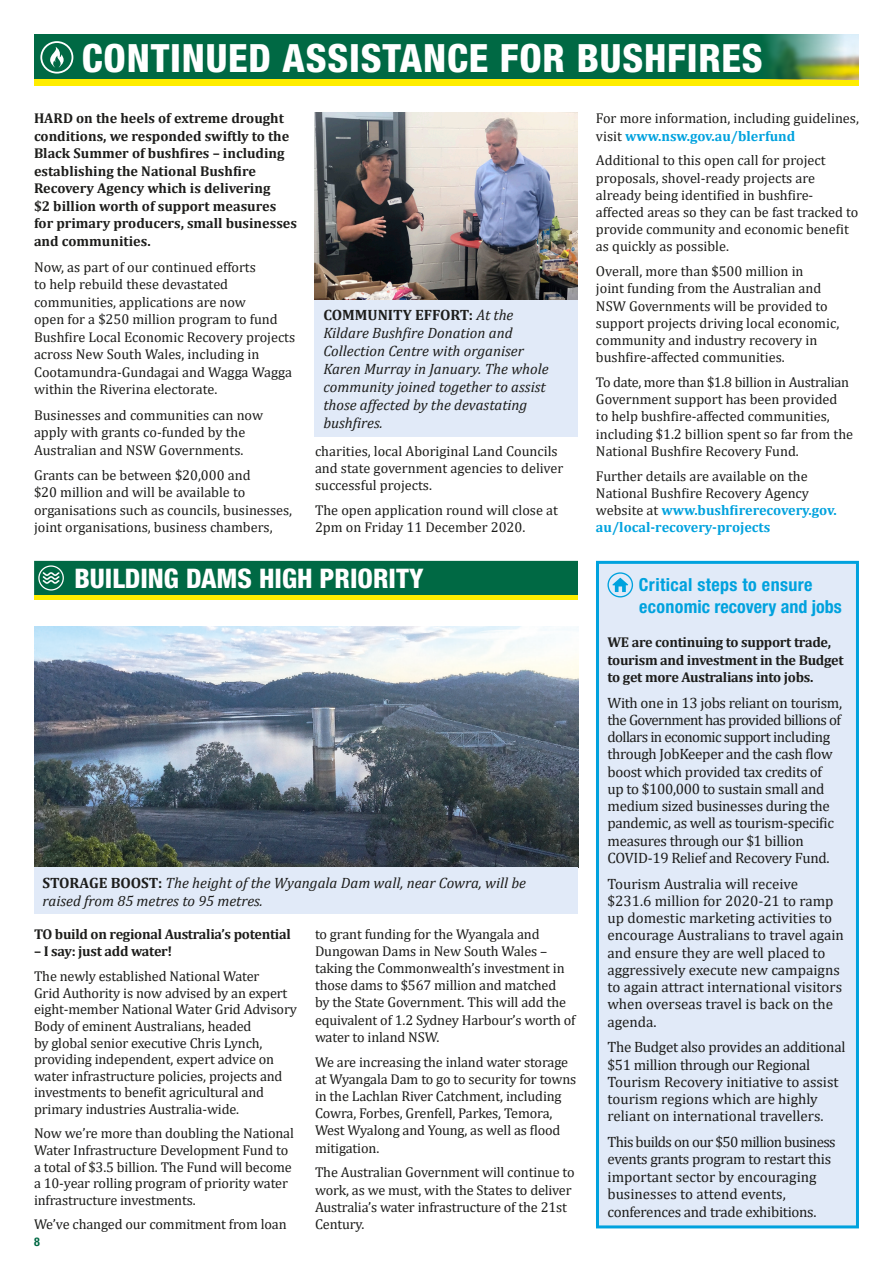
<style>
.page{position:relative;width:893px;height:1263px;background:#fff}
.page>*{position:absolute;margin:0;border:0;box-sizing:border-box;transform-origin:0 0}
.t1{font:800 condensed 39px "Helvetica Neue LT Std";letter-spacing:.02em;color:#fff}
.t2{font:800 condensed 27px "Helvetica Neue LT Std";color:#fff}
.t3{font:700 condensed 18px/21.6px "Helvetica Neue LT Std";letter-spacing:.02em;color:#00a2de}
.t4{font:15px/17.2px "Cambria";letter-spacing:-.02em;color:#1d1d1b}
.t5{font:italic 15px/18px "Cambria";color:#1d1d1b}
.t6{font:15px/17.2px "Cambria";color:#1d1d1b}
.t7{font:14.25px/17.2px "Cambria";letter-spacing:-.01em;color:#1d1d1b}
.t8{font:700 14.25px/17.5px "Cambria";color:#1d1d1b}
.t9{font:700 14.25px/17.2px "Cambria";letter-spacing:-.02em;color:#1d1d1b}
.t10{font:700 condensed 12px "Helvetica Neue LT Std";color:#006944}
.s1{font-weight:700;font-style:normal}
.s2{font-weight:700;color:#00a2de}
</style>
<div class="page">
<div style="left:34px;top:595px;width:544px;height:5px;background:#ffed00"></div>
<div style="left:34px;top:561px;width:544px;height:34px;background:#006944"></div>
<div style="left:38px;top:565px;width:26px;height:25px;border:1px solid #fff;border-radius:50%"></div>
<img style="left:34px;top:626px;width:544px;height:241px">
<div style="left:34px;top:867px;width:544px;height:47px;background:#e1eaf8"></div>
<div style="left:34px;top:34px;width:825px;height:45px;background:#006944"></div>
<div style="left:34px;top:79px;width:825px;height:6px;background:#ffed00"></div>
<svg style="left:50px;top:47px;width:14px;height:21px"></svg>
<div style="left:40px;top:41px;width:33px;height:33px;border:2px solid #fff;border-radius:50%"></div>
<img style="left:766px;top:34px;width:93px;height:45px">
<img style="left:315px;top:112px;width:263px;height:188px">
<div style="left:315px;top:300px;width:263px;height:136px;background:#e1eaf8"></div>
<div style="left:597px;top:562px;width:260px;height:665px;background:#e1eaf8"></div>
<div style="left:607px;top:572px;width:26px;height:25px;border:1px solid #00a2de;border-radius:50%"></div>
<svg style="left:612px;top:578px;width:16px;height:14px"></svg>
<div style="left:596px;top:561px;width:263px;height:667px;border:3px solid #00a2de"></div>
<h1 class="t1" style="left:82px;top:34px;width:682px">CONTINUED ASSISTANCE FOR BUSHFIRES</h1>
<p class="t8" style="left:34px;top:109px;width:264px">HARD on the heels of extreme drought conditions, we responded swiftly to the Black Summer of bushfires – including establishing the National Bushfire Recovery Agency which is delivering<br>$2 billion worth of support measures for primary producers, small businesses and communities.</p>
<p class="t7" style="left:34px;top:258px;width:263px">Now, as part of our continued efforts<br>to help rebuild these devastated communities, applications are now<br>open for a $250 million program to fund Bushfire Local Economic Recovery projects across New South Wales, including in Cootamundra-Gundagai and Wagga Wagga within the Riverina electorate.</p>
<p class="t7" style="left:34px;top:406px;width:231px">Businesses and communities can now apply with grants co-funded by the<br>Australian and NSW Governments.</p>
<p class="t7" style="left:34px;top:466px;width:260px">Grants can be between $20,000 and<br>$20 million and will be available to organisations such as councils, businesses, joint organisations, business chambers,</p>
<p class="t5" style="left:323px;top:305px;width:227px"><span class="s1">COMMUNITY EFFORT:</span> At the<br>Kildare Bushfire Donation and<br>Collection Centre with organiser<br>Karen Murray in January. The whole community joined together to assist those affected by the devastating bushfires.</p>
<p class="t7" style="left:315px;top:443px;width:250px">charities, local Aboriginal Land Councils and state government agencies to deliver successful projects.</p>
<p class="t7" style="left:315px;top:502px;width:244px">The open application round will close at<br>2pm on Friday 11 December 2020.</p>
<h2 class="t2" style="left:74px;top:561px;width:351px">BUILDING DAMS HIGH PRIORITY</h2>
<p class="t5" style="left:43px;top:873px;width:485px"><span class="s1">STORAGE BOOST:</span> The height of the Wyangala Dam wall, near Cowra, will be raised from 85 metres to 95 metres.</p>
<p class="t9" style="left:34px;top:925px;width:258px">TO build on regional Australia’s potential</p>
<p class="t9" style="left:34px;top:942px;width:140px">– I say: just add water!</p>
<p class="t7" style="left:34px;top:968px;width:264px;line-height:16.6px">The newly established National Water<br>Grid Authority is now advised by an expert eight-member National Water Grid Advisory Body of eminent Australians, headed<br>by global senior executive Chris Lynch, providing independent, expert advice on water infrastructure policies, projects and investments to benefit agricultural and primary industries Australia-wide.</p>
<p class="t7" style="left:34px;top:1125px;width:261px;line-height:16.6px">Now we’re more than doubling the National Water Infrastructure Development Fund to a total of $3.5 billion. The Fund will become a 10-year rolling program of priority water infrastructure investments.</p>
<p class="t7" style="left:34px;top:1215px;width:254px">We’ve changed our commitment from loan</p>
<p class="t10" style="left:34px;top:1234px;width:7px">8</p>
<p class="t7" style="left:315px;top:925px;width:262px">to grant funding for the Wyangala and Dungowan Dams in New South Wales – taking the Commonwealth’s investment in those dams to $567 million and matched<br>by the State Government. This will add the equivalent of 1.2 Sydney Harbour’s worth of water to inland NSW.</p>
<p class="t7" style="left:315px;top:1053px;width:263px">We are increasing the inland water storage at Wyangala Dam to go to security for towns in the Lachlan River Catchment, including Cowra, Forbes, Grenfell, Parkes, Temora, West Wyalong and Young, as well as flood mitigation.</p>
<p class="t7" style="left:315px;top:1164px;width:261px">The Australian Government will continue to work, as we must, with the States to deliver Australia’s water infrastructure of the 21st Century.</p>
<p class="t7" style="left:596px;top:110px;width:264px">For more information, including guidelines, visit <span class="s2">www.nsw.gov.au/blerfund</span></p>
<p class="t7" style="left:596px;top:152px;width:264px">Additional to this open call for project proposals, shovel-ready projects are already being identified in bushfire&shy;affected areas so they can be fast tracked to provide community and economic benefit as quickly as possible.</p>
<p class="t7" style="left:596px;top:263px;width:245px">Overall, more than $500 million in<br>joint funding from the Australian and NSW Governments will be provided to support projects driving local economic, community and industry recovery in bushfire-affected communities.</p>
<p class="t7" style="left:596px;top:373px;width:259px">To date, more than $1.8 billion in Australian Government support has been provided to help bushfire-affected communities, including $1.2 billion spent so far from the National Bushfire Recovery Fund.</p>
<p class="t7" style="left:596px;top:467px;width:242px">Further details are available on the National Bushfire Recovery Agency website at <span class="s2">www.bushfirerecovery.gov. au/local-recovery-projects</span></p>
<p class="t3" style="left:639px;top:574px;width:204px">Critical steps to ensure economic recovery and jobs</p>
<p class="t9" style="left:607px;top:633px;width:238px">WE are continuing to support trade, tourism and investment in the Budget to get more Australians into jobs.</p>
<p class="t4" style="left:607px;top:694px;width:236px">With one in 13 jobs reliant on tourism, the Government has provided billions of dollars in economic support including through JobKeeper and the cash flow boost which provided tax credits of up to $100,000 to sustain small and medium sized businesses during the pandemic, as well as tourism-specific measures through our $1 billion COVID-19 Relief and Recovery Fund.</p>
<p class="t6" style="left:607px;top:875px;width:238px">Tourism Australia will receive $231.6 million for 2020-21 to ramp up domestic marketing activities to encourage Australians to travel again and ensure they are well placed to aggressively execute new campaigns to again attract international visitors when overseas travel is back on the agenda.</p>
<p class="t4" style="left:607px;top:1038px;width:239px">The Budget also provides an additional $51 million through our Regional Tourism Recovery initiative to assist tourism regions which are highly reliant on international travellers.</p>
<p class="t4" style="left:607px;top:1133px;width:230px">This builds on our $50 million business events grants program to restart this important sector by encouraging businesses to attend events, conferences and trade exhibitions.</p>
</div>
